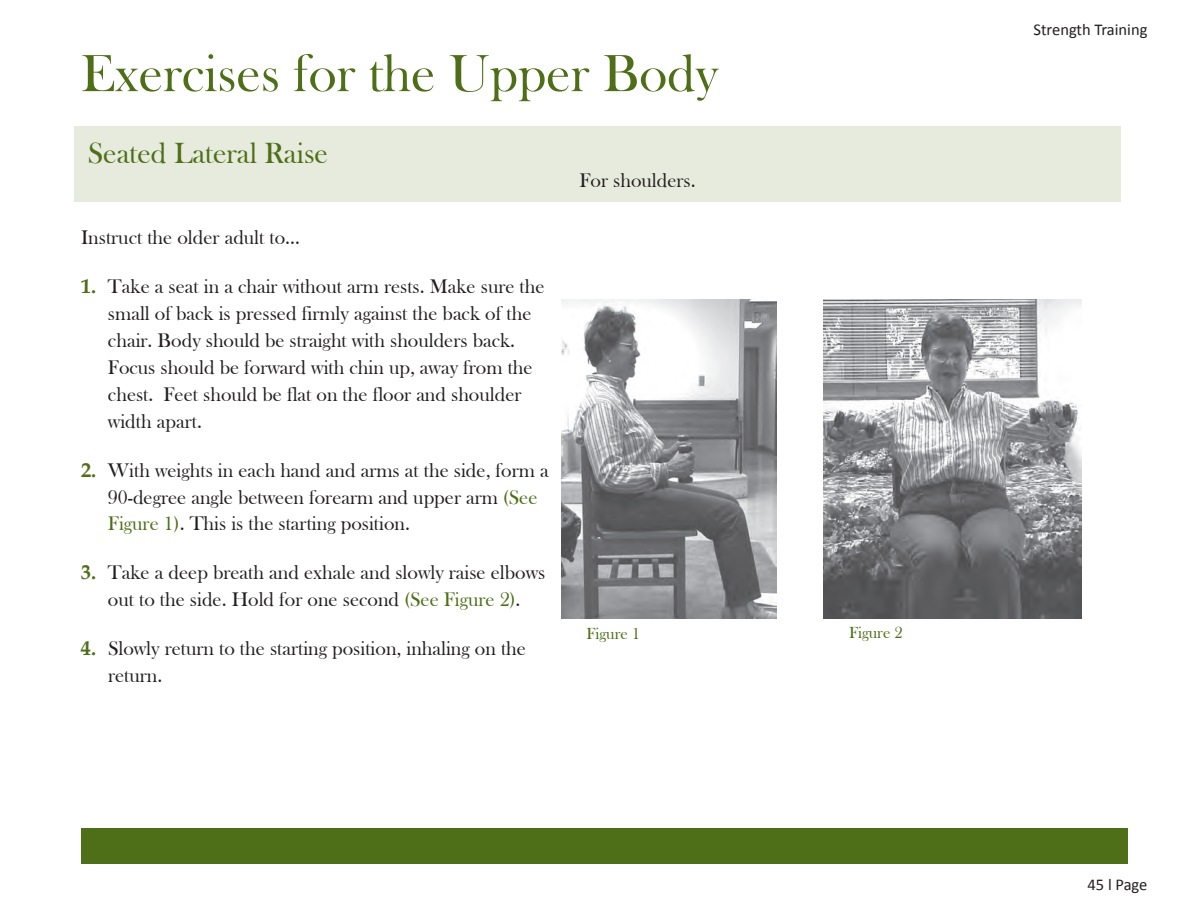
<style>
.page{position:relative;width:1188px;height:918px;background:#fff}
.page>*{position:absolute;margin:0;border:0;box-sizing:border-box;transform-origin:0 0}
.t1{font:54px "Baskerville Old Face";color:#4e6e17}
.t2{font:30px "Baskerville Old Face";color:#4e6e17}
.t3{font:20.25px/27px "Baskerville Old Face";color:#231f20}
.t4{font:16.5px "Calibri";color:#231f20}
.t5{font:16.5px "Baskerville Old Face";color:#4e6e17}
.s1{font-family:"Book Antiqua";font-weight:700;color:#4e6e17}
.s2{color:#4e6e17}
</style>
<div class="page">
<div style="left:74px;top:126px;width:1046px;height:76px;background:#e6ebdd"></div>
<img style="left:561px;top:299px;width:216px;height:320px">
<img style="left:824px;top:299px;width:257px;height:320px">
<div style="left:81px;top:829px;width:1046px;height:35px;background:#4e6e17"></div>
<h1 class="t1" style="left:81px;top:44px;width:639px">Exercises for the Upper Body</h1>
<h2 class="t2" style="left:88px;top:137px;width:242px">Seated Lateral Raise</h2>
<p class="t3" style="left:81px;top:224px;width:221px">Instruct the older adult to…</p>
<p class="t3" style="left:108px;top:273px;width:438px;text-indent:-27px"><span class="s1">1.</span> Take a seat in a chair without arm rests. Make sure the small of back is pressed firmly against the back of the chair. Body should be straight with shoulders back.<br>Focus should be forward with chin up, away from the chest. Feet should be flat on the floor and shoulder width apart.</p>
<p class="t3" style="left:108px;top:457px;width:442px;text-indent:-27px"><span class="s1">2.</span> With weights in each hand and arms at the side, form a<br>90-degree angle between forearm and upper arm <span class="s2">(See<br>Figure 1)</span>. This is the starting position.</p>
<p class="t3" style="left:81px;top:559px;width:466px;text-align:center"><span class="s1">3.</span> Take a deep breath and exhale and slowly raise elbows out to the side. Hold for one second <span class="s2">(See Figure 2)</span>.</p>
<p class="t3" style="left:108px;top:635px;width:420px;text-indent:-27px"><span class="s1">4.</span> Slowly return to the starting position, inhaling on the return.</p>
<p class="t3" style="left:580px;top:167px;width:118px">For shoulders.</p>
<p class="t5" style="left:587px;top:624px;width:55px">Figure 1</p>
<p class="t5" style="left:849px;top:623px;width:55px">Figure 2</p>
<p class="t4" style="left:1034px;top:20px;width:115px">Strength Training</p>
<p class="t4" style="left:1088px;top:874px;width:61px">45 l Page</p>
</div>
